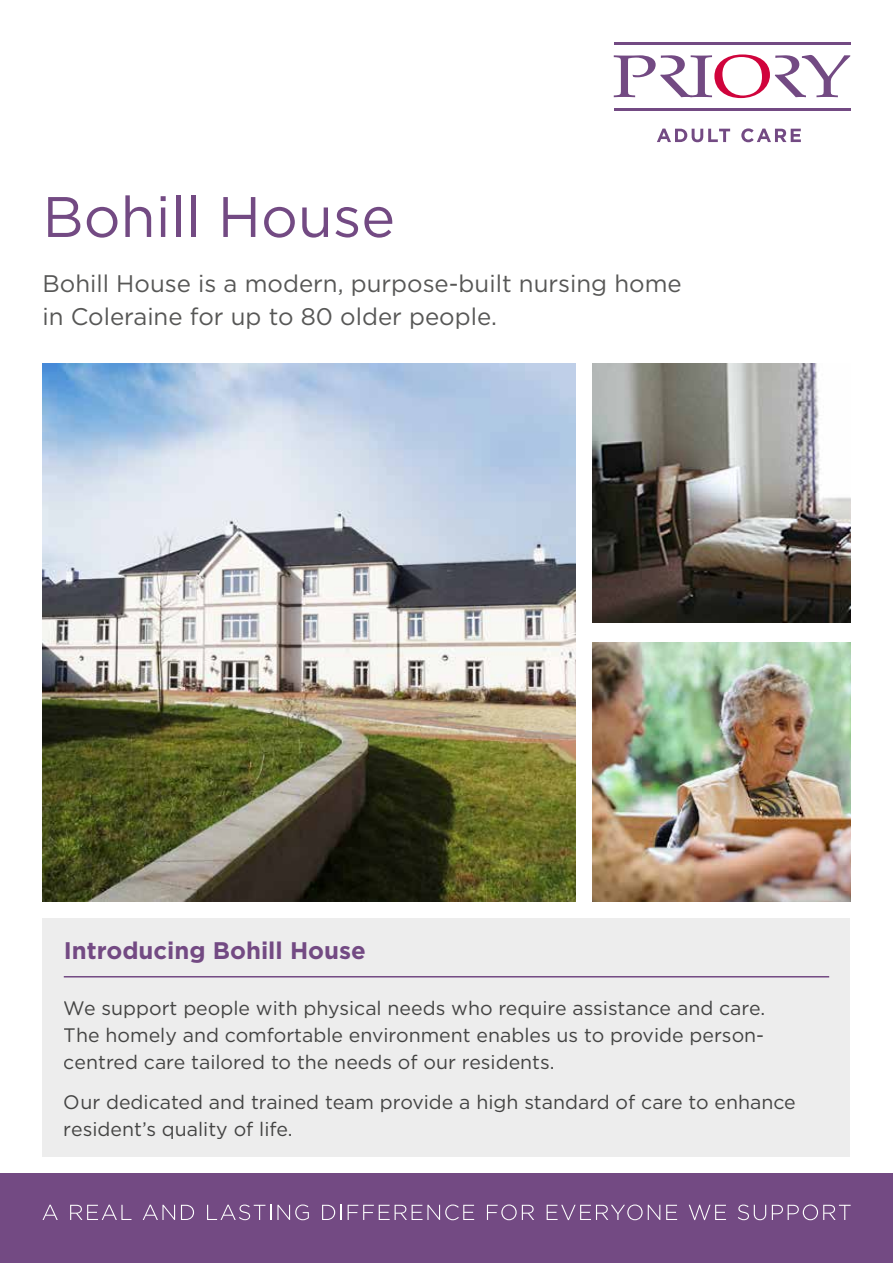
<style>
.page{position:relative;width:893px;height:1263px;background:#fff}
.page>*{position:absolute;margin:0;border:0;box-sizing:border-box;transform-origin:0 0}
.t1{font:57px "Gotham";color:#734a83}
.t2{font:24px/33px "Gotham";color:#575756}
.t3{font:700 24px "Gotham";color:#734a83}
.t4{font:19.5px/27px "Gotham";color:#4a4a49;text-align:justify}
</style>
<div class="page">
<div style="left:0;top:1174px;width:893px;height:89px;background:#734a83"></div>
<hr style="left:614px;top:43px;width:236px;height:2px;background:#734a83">
<hr style="left:614px;top:109px;width:236px;height:2px;background:#734a83">
<svg style="left:614px;top:54px;width:236px;height:44px"></svg>
<svg style="left:657px;top:129px;width:73px;height:13px"></svg>
<svg style="left:741px;top:128px;width:60px;height:14px"></svg>
<svg style="left:43px;top:1205px;width:15px;height:15px"></svg>
<svg style="left:70px;top:1205px;width:61px;height:15px"></svg>
<svg style="left:143px;top:1205px;width:32px;height:15px"></svg>
<svg style="left:181px;top:1205px;width:13px;height:15px"></svg>
<svg style="left:207px;top:1204px;width:64px;height:16px"></svg>
<svg style="left:277px;top:1204px;width:32px;height:16px"></svg>
<svg style="left:322px;top:1205px;width:20px;height:15px"></svg>
<svg style="left:348px;top:1204px;width:126px;height:16px"></svg>
<svg style="left:487px;top:1204px;width:47px;height:16px"></svg>
<svg style="left:547px;top:1204px;width:113px;height:16px"></svg>
<svg style="left:666px;top:1205px;width:11px;height:15px"></svg>
<svg style="left:689px;top:1205px;width:37px;height:15px"></svg>
<svg style="left:738px;top:1204px;width:28px;height:16px"></svg>
<svg style="left:772px;top:1204px;width:79px;height:16px"></svg>
<div style="left:43px;top:918px;width:807px;height:239px;background:#ededed"></div>
<img style="left:592px;top:364px;width:258px;height:259px">
<hr style="left:64px;top:976px;width:765px;height:1px;background:#734a83">
<img style="left:592px;top:642px;width:258px;height:259px">
<img style="left:43px;top:364px;width:532px;height:537px">
<h1 class="t1" style="left:43px;top:180px;width:354px">Bohill House</h1>
<p class="t2" style="left:43px;top:267px;width:641px">Bohill House is a modern, purpose-built nursing home in Coleraine for up to 80 older people.</p>
<p class="t3" style="left:64px;top:934px;width:304px">Introducing Bohill House</p>
<p class="t4" style="left:64px;top:994px;width:703px">We support people with physical needs who require assistance and care.<br>The homely and comfortable environment enables us to provide person&shy;centred care tailored to the needs of our residents.</p>
<p class="t4" style="left:64px;top:1088px;width:733px">Our dedicated and trained team provide a high standard of care to enhance resident’s quality of life.</p>
</div>
